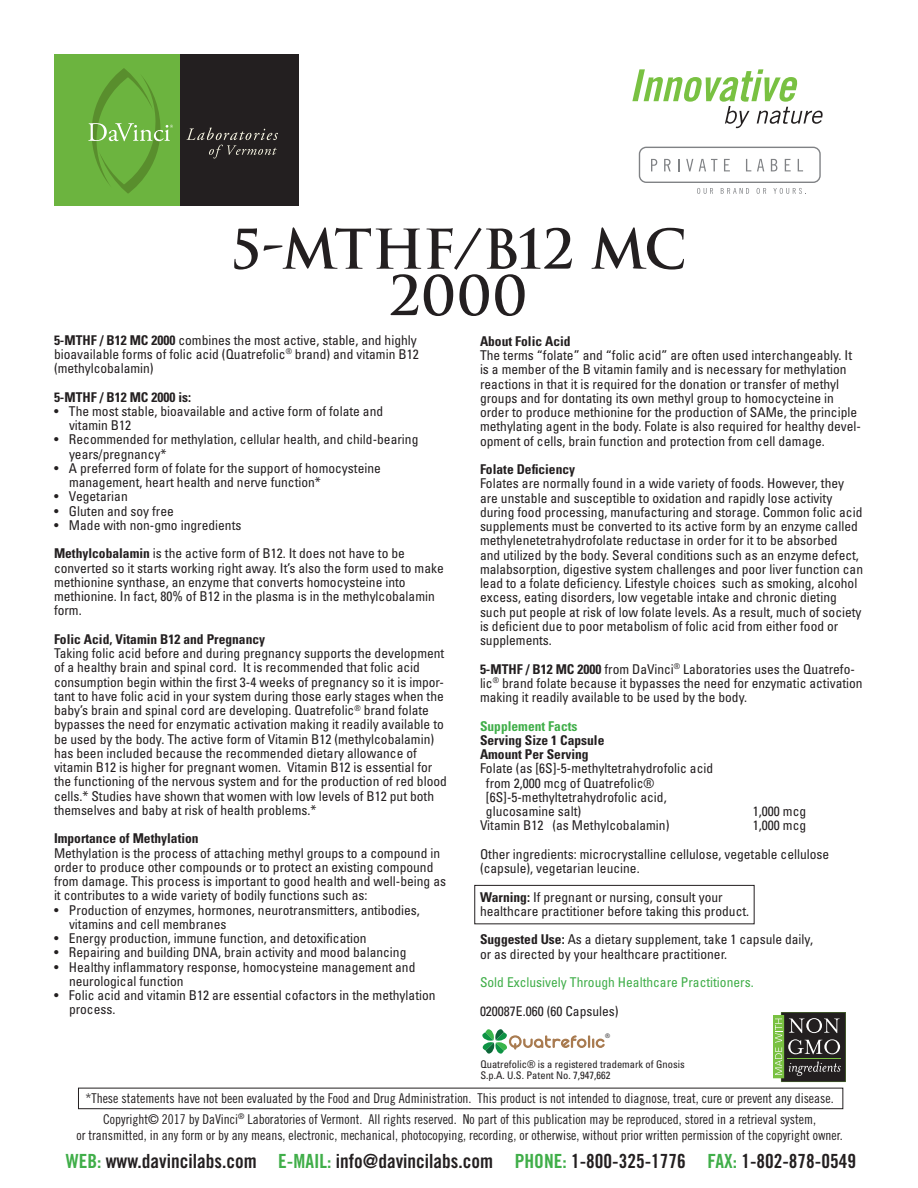
<style>
.page{position:relative;width:918px;height:1188px;background:#fff}
.page>*{position:absolute;margin:0;border:0;box-sizing:border-box;transform-origin:0 0}
.t1{font:700 53.25px/46.5px "Trajan";letter-spacing:-.005em;color:#231f20;text-align:center}
.t2{font:19.5px "Trade Gothic Bold Cond Twenty";color:#231f20}
.t3{font:condensed 13.5px/14.2px "Univers";color:#231f20}
.t4{font:13.5px/16.2px "Trade Gothic Cond Eighteen";color:#231f20;text-align:center}
.t5{font:700 condensed 13.5px "Univers";color:#231f20}
.t6{font:condensed 13.5px/28.5px "Univers";color:#40ae49}
.t7{font:700 condensed 13.5px "Univers";color:#40ae49}
.t8{font:condensed 10.5px/10.5px "Univers";color:#231f20}
.t9{font:condensed 6.15px "Univers";color:#231f20}
.s1{font-weight:700}
.s2{color:#231f20}
.s3{color:#40ae49}
</style>
<div class="page">
<div style="left:78px;top:1088px;width:765px;height:21px;border:1px solid #231f20"></div>
<svg style="left:773px;top:1012px;width:73px;height:70px;background:#4b5242"></svg>
<hr style="left:788px;top:1058px;width:53px;height:1px;background:#79c142">
<div style="left:639px;top:147px;width:182px;height:36px;border:1px solid #808285;border-radius:7px"></div>
<svg style="left:651px;top:159px;width:6px;height:12px"></svg>
<svg style="left:664px;top:159px;width:7px;height:12px"></svg>
<svg style="left:678px;top:159px;width:1px;height:12px"></svg>
<svg style="left:686px;top:159px;width:7px;height:12px"></svg>
<svg style="left:699px;top:159px;width:18px;height:12px"></svg>
<svg style="left:724px;top:159px;width:6px;height:12px"></svg>
<svg style="left:746px;top:159px;width:5px;height:12px"></svg>
<svg style="left:757px;top:159px;width:7px;height:12px"></svg>
<svg style="left:771px;top:159px;width:6px;height:12px"></svg>
<svg style="left:785px;top:159px;width:6px;height:12px"></svg>
<svg style="left:798px;top:159px;width:5px;height:12px"></svg>
<svg style="left:697px;top:188px;width:16px;height:6px"></svg>
<svg style="left:721px;top:188px;width:28px;height:6px"></svg>
<svg style="left:757px;top:188px;width:9px;height:6px"></svg>
<svg style="left:773px;top:188px;width:33px;height:6px"></svg>
<div style="left:55px;top:54px;width:126px;height:152px;background:#6cb43f"></div>
<div style="left:181px;top:54px;width:118px;height:152px;background:#231f20"></div>
<svg style="left:88px;top:68px;width:85px;height:126px"></svg>
<svg style="left:186px;top:128px;width:92px;height:31px"></svg>
<svg style="left:632px;top:69px;width:191px;height:59px"></svg>
<div style="left:474px;top:885px;width:281px;height:39px;border:1px solid #231f20"></div>
<svg style="left:482px;top:1029px;width:123px;height:25px"></svg>
<p class="t1" style="left:231px;top:226px;width:457px">5-MTHF/B12 MC<br>2000</p>
<p class="t3" style="left:54px;top:332px;width:366px"><span class="s1">5-MTHF / B12 MC 2000</span> combines the most active, stable, and highly bioavailable forms of folic acid (Quatrefolic<sup>®</sup> brand) and vitamin B12 (methylcobalamin)</p>
<p class="t5" style="left:54px;top:389px;width:139px">5-MTHF / B12 MC 2000 is:</p>
<p class="t3" style="left:69px;top:404px;width:316px;text-indent:-15px">• The most stable, bioavailable and active form of folate and vitamin B12</p>
<p class="t3" style="left:69px;top:432px;width:351px;text-indent:-15px">• Recommended for methylation, cellular health, and child-bearing years/pregnancy*</p>
<p class="t3" style="left:69px;top:461px;width:313px;text-indent:-15px">• A preferred form of folate for the support of homocysteine management, heart health and nerve function*</p>
<p class="t3" style="left:54px;top:489px;width:75px">• Vegetarian</p>
<p class="t3" style="left:54px;top:503px;width:121px">• Gluten and soy free</p>
<p class="t3" style="left:54px;top:518px;width:189px">• Made with non-gmo ingredients</p>
<p class="t3" style="left:54px;top:546px;width:391px"><span class="s1">Methylcobalamin</span> is the active form of B12. It does not have to be converted so it starts working right away. It’s also the form used to make methionine synthase, an enzyme that converts homocysteine into methionine. In fact, 80% of B12 in the plasma is in the methylcobalamin form.</p>
<p class="t3" style="left:54px;top:632px;width:394px"><span class="s1">Folic Acid, Vitamin B12 and Pregnancy<br></span>Taking folic acid before and during pregnancy supports the development of a healthy brain and spinal cord. It is recommended that folic acid consumption begin within the first 3-4 weeks of pregnancy so it is impor&shy;tant to have folic acid in your system during those early stages when the baby’s brain and spinal cord are developing. Quatrefolic<sup>®</sup> brand folate bypasses the need for enzymatic activation making it readily available to be used by the body. The active form of Vitamin B12 (methylcobalamin) has been included because the recommended dietary allowance of vitamin B12 is higher for pregnant women. Vitamin B12 is essential for the functioning of the nervous system and for the production of red blood cells.* Studies have shown that women with low levels of B12 put both themselves and baby at risk of health problems.*</p>
<p class="t5" style="left:54px;top:830px;width:146px">Importance of Methylation</p>
<p class="t3" style="left:54px;top:845px;width:394px">Methylation is the process of attaching methyl groups to a compound in order to produce other compounds or to protect an existing compound from damage. This process is important to good health and well-being as it contributes to a wide variety of bodily functions such as:</p>
<p class="t3" style="left:69px;top:902px;width:352px;text-indent:-15px">• Production of enzymes, hormones, neurotransmitters, antibodies, vitamins and cell membranes</p>
<p class="t3" style="left:54px;top:931px;width:314px">• Energy production, immune function, and detoxification</p>
<p class="t3" style="left:54px;top:945px;width:354px">• Repairing and building DNA, brain activity and mood balancing</p>
<p class="t3" style="left:69px;top:959px;width:348px;text-indent:-15px">• Healthy inflammatory response, homocysteine management and neurological function</p>
<p class="t3" style="left:69px;top:988px;width:368px;text-indent:-15px">• Folic acid and vitamin B12 are essential cofactors in the methylation process.</p>
<p class="t5" style="left:480px;top:333px;width:92px">About Folic Acid</p>
<p class="t3" style="left:480px;top:348px;width:383px">The terms “folate” and “folic acid” are often used interchangeably. It is a member of the B vitamin family and is necessary for methylation reactions in that it is required for the donation or transfer of methyl groups and for dontating its own methyl group to homocycteine in order to produce methionine for the production of SAMe, the principle methylating agent in the body. Folate is also required for healthy devel&shy;opment of cells, brain function and protection from cell damage.</p>
<p class="t5" style="left:480px;top:461px;width:97px">Folate Deficiency</p>
<p class="t3" style="left:480px;top:476px;width:385px">Folates are normally found in a wide variety of foods. However, they are unstable and susceptible to oxidation and rapidly lose activity during food processing, manufacturing and storage. Common folic acid supplements must be converted to its active form by an enzyme called methylenetetrahydrofolate reductase in order for it to be absorbed<br>and utilized by the body. Several conditions such as an enzyme defect, malabsorption, digestive system challenges and poor liver function can lead to a folate deficiency. Lifestyle choices such as smoking, alcohol excess, eating disorders, low vegetable intake and chronic dieting such put people at risk of low folate levels. As a result, much of society is deficient due to poor metabolism of folic acid from either food or supplements.</p>
<p class="t3" style="left:480px;top:661px;width:384px"><span class="s1">5-MTHF / B12 MC 2000</span> from DaVinci<sup>®</sup> Laboratories uses the Quatrefo&shy;lic<sup>®</sup> brand folate because it bypasses the need for enzymatic activation making it readily available to be used by the body.</p>
<p class="t7" style="left:480px;top:718px;width:99px">Supplement Facts</p>
<p class="t5" style="left:480px;top:732px;width:126px">Serving Size 1 Capsule</p>
<p class="t5" style="left:480px;top:746px;width:110px">Amount Per Serving</p>
<p class="t3" style="left:480px;top:761px;width:235px">Folate (as [6S]-5-methyltetrahydrofolic acid</p>
<p class="t3" style="left:486px;top:775px;width:170px">from 2,000 mcg of Quatrefolic®</p>
<p class="t3" style="left:486px;top:790px;width:182px">[6S]-5-methyltetrahydrofolic acid,</p>
<p class="t3" style="left:486px;top:804px;width:97px">glucosamine salt)</p>
<p class="t3" style="left:753px;top:804px;width:55px">1,000 mcg</p>
<p class="t3" style="left:480px;top:818px;width:191px">Vitamin B12 (as Methylcobalamin)</p>
<p class="t3" style="left:753px;top:818px;width:55px">1,000 mcg</p>
<p class="t3" style="left:480px;top:847px;width:351px">Other ingredients: microcrystalline cellulose, vegetable cellulose (capsule), vegetarian leucine.</p>
<p class="t3" style="left:480px;top:889px;width:271px"><span class="s1">Warning:</span> If pregnant or nursing, consult your healthcare practitioner before taking this product.</p>
<p class="t3" style="left:480px;top:932px;width:335px"><span class="s1">Suggested Use:</span> As a dietary supplement, take 1 capsule daily, or as directed by your healthcare practitioner.</p>
<p class="t6" style="left:480px;top:968px;width:275px">Sold Exclusively Through Healthcare Practitioners.<br><span class="s2">020087E.060 (60 Capsules)</span></p>
<p class="t9" style="left:605px;top:1032px;width:7px">®</p>
<p class="t8" style="left:480px;top:1059px;width:206px">Quatrefolic® is a registered trademark of Gnosis<br>S.p.A. U.S. Patent No. 7,947,662</p>
<p class="t4" style="left:86px;top:1090px;width:750px">*These statements have not been evaluated by the Food and Drug Administration. This product is not intended to diagnose, treat, cure or prevent any disease.</p>
<p class="t4" style="left:76px;top:1111px;width:768px">Copyright© 2017 by DaVinci<sup>®</sup> Laboratories of Vermont. All rights reserved. No part of this publication may be reproduced, stored in a retrieval system,<br>or transmitted, in any form or by any means, electronic, mechanical, photocopying, recording, or otherwise, without prior written permission of the copyright owner.</p>
<p class="t2" style="left:66px;top:1149px;width:792px"><span class="s3">WEB:</span> www.davincilabs.com <span class="s3">E-MAIL:</span> info@davincilabs.com <span class="s3">PHONE:</span> 1-800-325-1776 <span class="s3">FAX:</span> 1-802-878-0549</p>
</div>
